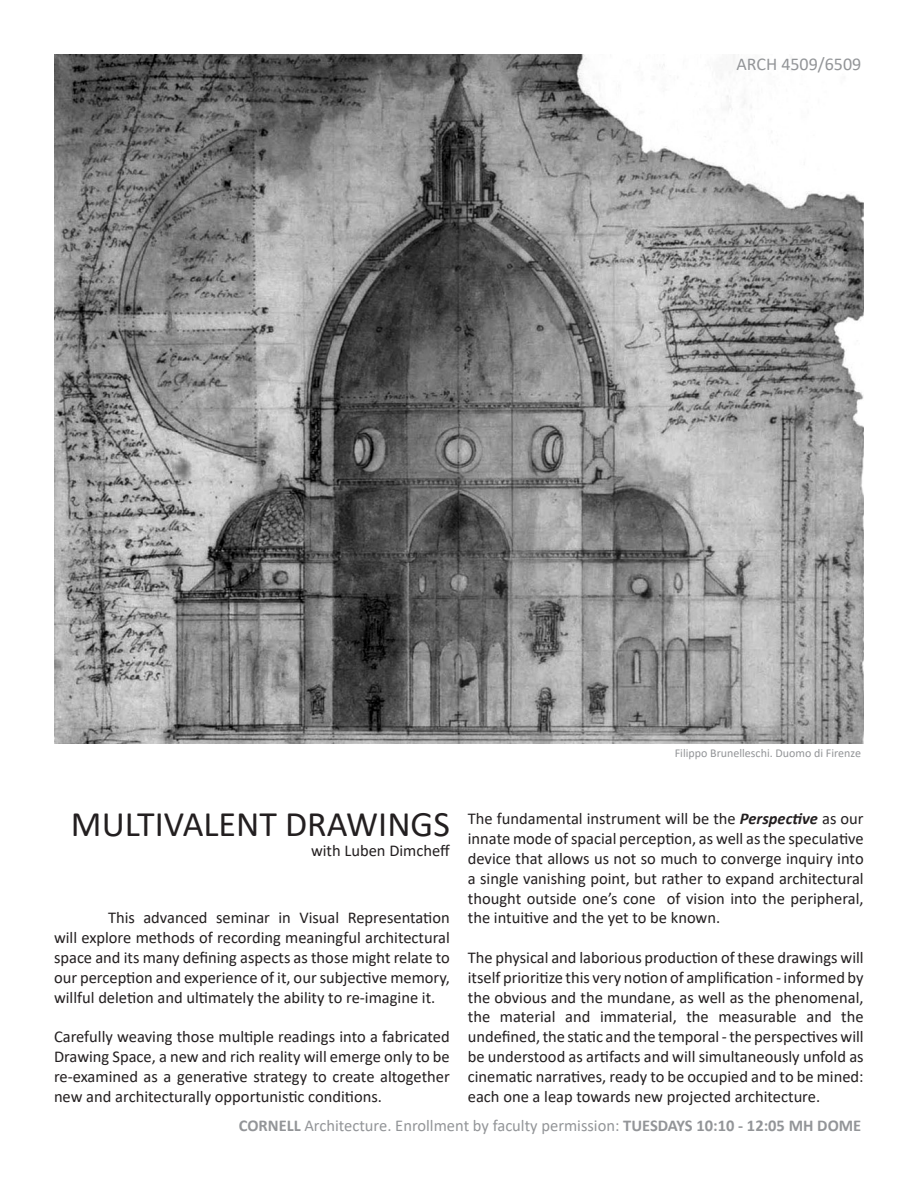
<style>
.page{position:relative;width:918px;height:1188px;background:#fff}
.page>*{position:absolute;margin:0;border:0;box-sizing:border-box;transform-origin:0 0}
.t1{font:36px "Calibri";color:#231f20}
.t2{font:18px "Calibri";color:#939598}
.t3{font:16.5px/19.8px "Calibri";color:#231f20;text-align:justify}
.t4{font:16.5px "Calibri";color:#939598}
.t5{font:12px "Calibri";color:#939598}
.s1{font-weight:700;font-style:italic}
.s2{font-weight:700}
</style>
<div class="page">
<img style="left:54px;top:54px;width:810px;height:690px">
<p class="t2" style="left:736px;top:52px;width:126px">ARCH 4509/6509</p>
<p class="t5" style="left:675px;top:745px;width:188px">Filippo Brunelleschi. Duomo di Firenze</p>
<p class="t1" style="left:71px;top:799px;width:380px">MULTIVALENT DRAWINGS</p>
<p class="t3" style="left:311px;top:840px;width:141px">with Luben Dimcheff</p>
<p class="t3" style="left:54px;top:908px;width:397px;text-indent:54px">This advanced seminar in Visual Representation will explore methods of recording meaningful architectural space and its many defining aspects as those might relate to our perception and experience of it, our subjective memory, willful deletion and ultimately the ability to re-imagine it.</p>
<p class="t3" style="left:54px;top:1026px;width:397px">Carefully weaving those multiple readings into a fabricated Drawing Space, a new and rich reality will emerge only to be re-examined as a generative strategy to create altogether new and architecturally opportunistic conditions.</p>
<p class="t3" style="left:468px;top:809px;width:397px">The fundamental instrument will be the <span class="s1">Perspective</span> as our innate mode of spacial perception, as well as the speculative device that allows us not so much to converge inquiry into a single vanishing point, but rather to expand architectural thought outside one’s cone of vision into the peripheral, the intuitive and the yet to be known.</p>
<p class="t3" style="left:468px;top:947px;width:397px">The physical and laborious production of these drawings will itself prioritize this very notion of amplification - informed by the obvious and the mundane, as well as the phenomenal, the material and immaterial, the measurable and the undefined, the static and the temporal - the perspectives will be understood as artifacts and will simultaneously unfold as cinematic narratives, ready to be occupied and to be mined: each one a leap towards new projected architecture.</p>
<p class="t4" style="left:239px;top:1114px;width:624px"><span class="s2">CORNELL</span> Architecture. Enrollment by faculty permission: <span class="s2">TUESDAYS 10:10 - 12:05 MH DOME</span></p>
</div>
